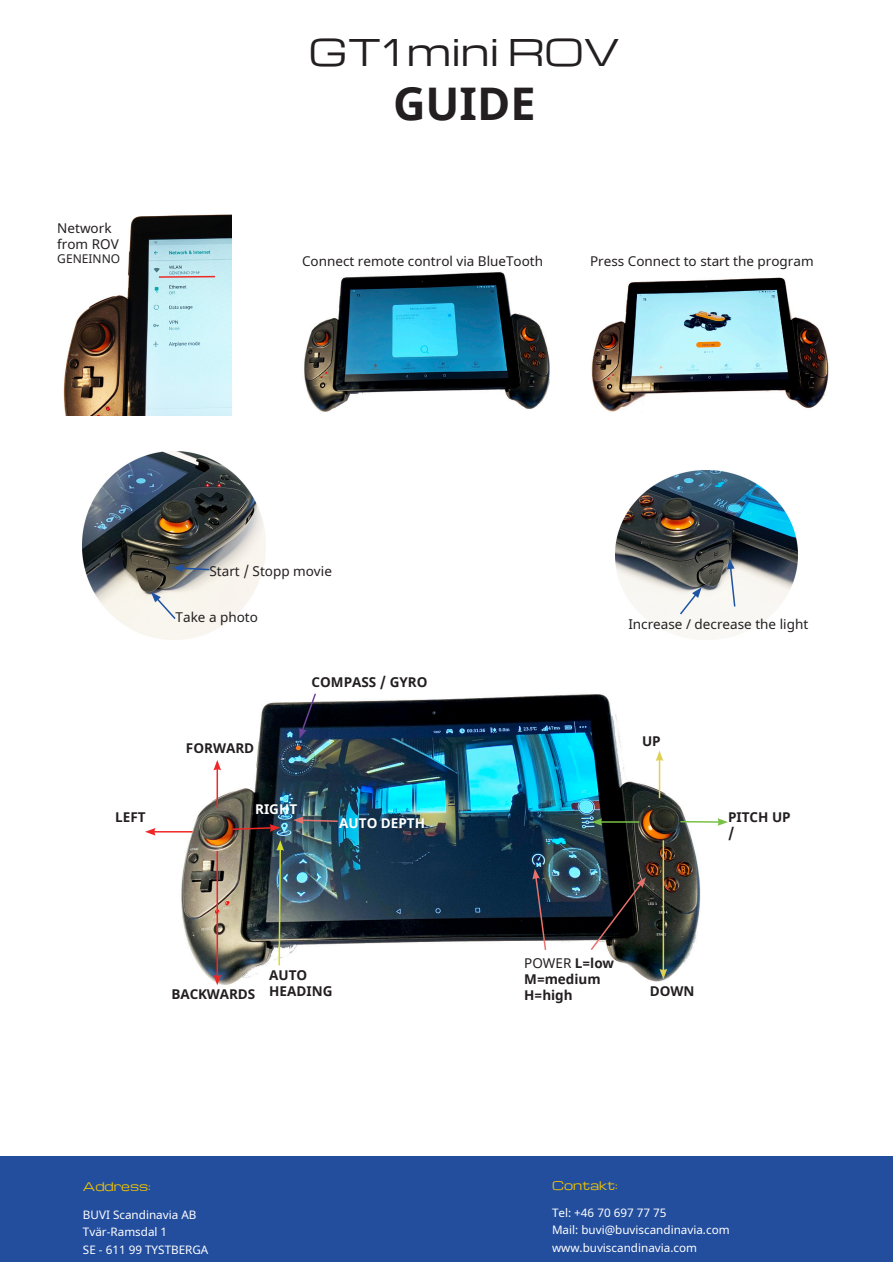
<style>
.page{position:relative;width:893px;height:1263px;background:#fff}
.page>*{position:absolute;margin:0;border:0;box-sizing:border-box;transform-origin:0 0}
.t1{font:700 45px "Noto Sans";color:#231f20}
.t2{font:36px "Michroma";color:#231f20}
.t3{font:13.5px/16.2px "Noto Sans";color:#231f20}
.t4{font:700 13.5px/16.2px "Noto Sans";color:#231f20}
.t5{font:13.5px "Noto Sans";color:#231f20}
.t6{font:700 13.5px "Noto Sans";color:#fff}
.t7{font:12px "Noto Sans";color:#231f20}
.t8{font:11.7px/17.5px "Noto Sans";color:#fff}
.t9{font:11.7px "Michroma";color:#eac007}
.s1{font-style:inherit}
.s2{font-weight:700}
</style>
<div class="page">
<img style="left:304px;top:272px;width:246px;height:140px">
<img style="left:591px;top:277px;width:238px;height:135px">
<img style="left:63px;top:214px;width:169px;height:202px">
<img style="left:162px;top:694px;width:539px;height:291px">
<img style="left:82px;top:451px;width:183px;height:189px">
<img style="left:616px;top:471px;width:181px;height:169px">
<hr style="left:159px;top:276px;width:56px;height:2px;background:#ee2927">
<svg style="left:172px;top:564px;width:39px;height:8px"></svg>
<svg style="left:151px;top:592px;width:26px;height:29px"></svg>
<svg style="left:678px;top:587px;width:24px;height:29px"></svg>
<svg style="left:727px;top:558px;width:9px;height:50px"></svg>
<hr style="left:217px;top:768px;width:1px;height:39px;background:#ee2927">
<svg style="left:213px;top:760px;width:8px;height:10px"></svg>
<hr style="left:217px;top:851px;width:1px;height:126px;background:#ee2726">
<svg style="left:213px;top:975px;width:8px;height:10px"></svg>
<hr style="left:153px;top:831px;width:40px;height:1px;background:#ee2726">
<svg style="left:145px;top:828px;width:11px;height:8px"></svg>
<svg style="left:231px;top:824px;width:49px;height:8px"></svg>
<hr style="left:659px;top:759px;width:1px;height:39px;background:#ded151">
<svg style="left:656px;top:750px;width:7px;height:11px"></svg>
<hr style="left:663px;top:840px;width:1px;height:131px;background:#ded151">
<svg style="left:659px;top:969px;width:8px;height:10px"></svg>
<hr style="left:680px;top:821px;width:40px;height:2px;background:#79c145">
<svg style="left:717px;top:818px;width:11px;height:8px"></svg>
<hr style="left:600px;top:821px;width:39px;height:2px;background:#79c145">
<svg style="left:592px;top:818px;width:10px;height:8px"></svg>
<svg style="left:589px;top:877px;width:57px;height:75px;background:#26272a"></svg>
<svg style="left:299px;top:693px;width:18px;height:46px"></svg>
<svg style="left:276px;top:840px;width:8px;height:127px"></svg>
<svg style="left:293px;top:816px;width:46px;height:8px"></svg>
<svg style="left:532px;top:869px;width:15px;height:82px"></svg>
<div style="left:0;top:1157px;width:892px;height:105px;background:#234e9e"></div>
<p class="t2" style="left:309px;top:33px;width:313px">GT1 mini ROV</p>
<p class="t1" style="left:393px;top:72px;width:144px">GUIDE</p>
<p class="t3" style="left:57px;top:220px;width:63px">Network <span class="s1">fr</span>om <span class="s1">ROV</span></p>
<p class="t7" style="left:57px;top:251px;width:64px">GENEINNO</p>
<p class="t3" style="left:302px;top:254px;width:243px">Connect remote control via BlueTooth</p>
<p class="t3" style="left:590px;top:254px;width:225px">Press Connect to start the program</p>
<p class="t5" style="left:210px;top:562px;width:124px">Start / Stopp <span class="s1">movie</span></p>
<p class="t3" style="left:176px;top:609px;width:84px">Take a photo</p>
<p class="t4" style="left:115px;top:809px;width:32px">LEFT</p>
<p class="t4" style="left:312px;top:675px;width:117px">COMPASS / GYRO</p>
<p class="t4" style="left:186px;top:740px;width:70px">FORWARD</p>
<p class="t6" style="left:255px;top:800px;width:44px">RIGHT</p>
<p class="t6" style="left:339px;top:813px;width:87px">AUTO DEPTH</p>
<p class="t4" style="left:172px;top:986px;width:85px">BACKWARDS</p>
<p class="t4" style="left:269px;top:967px;width:39px">AUTO</p>
<p class="t4" style="left:269px;top:983px;width:65px">HEADING</p>
<p class="t9" style="left:83px;top:1180px;width:69px">Address:</p>
<p class="t8" style="left:83px;top:1206px;width:127px">BUVI Scandinavia AB<br>Tvär-Ramsdal 1<br>SE - 611 99 TYSTBERGA</p>
<p class="t3" style="left:628px;top:616px;width:181px">Increase / decrease the light</p>
<p class="t4" style="left:642px;top:733px;width:20px">UP</p>
<p class="t4" style="left:728px;top:809px;width:64px">PITCH UP /</p>
<p class="t5" style="left:524px;top:953px;width:91px">POWER <span class="s2">L=low</span></p>
<p class="t4" style="left:524px;top:971px;width:78px">M=medium</p>
<p class="t4" style="left:524px;top:987px;width:50px">H=high</p>
<p class="t4" style="left:650px;top:984px;width:46px">DOWN</p>
<p class="t9" style="left:552px;top:1179px;width:67px">Contakt:</p>
<p class="t8" style="left:552px;top:1204px;width:179px">Tel: +46 70 697 77 75<br>Mail: buvi@buviscandinavia.com www.buviscandinavia.com</p>
</div>
